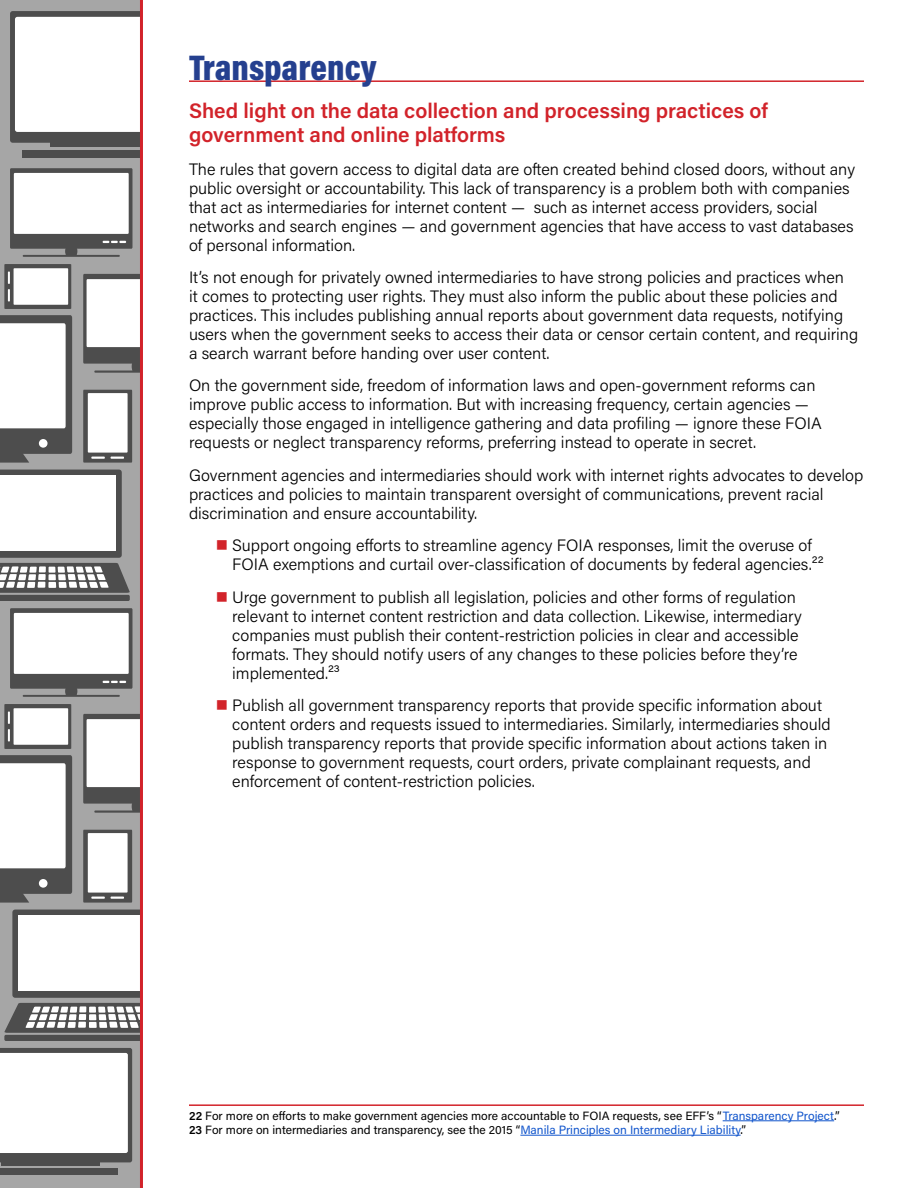
<style>
.page{position:relative;width:918px;height:1188px;background:#fff}
.page>*{position:absolute;margin:0;border:0;box-sizing:border-box;transform-origin:0 0}
.t1{font:900 36px "Acumin Pro Cond";color:#25408f}
.t2{font:600 21px/24.2px "Acumin Pro";color:#d2232a}
.t3{font:300 16.5px/18.9px "Acumin Pro";color:#000}
.t4{font:12px/14.4px "Acumin Pro";color:#000}
.s1{color:#d2232a}
.s2{font-weight:600}
.s3{color:#15c}
</style>
<div class="page">
<div style="left:0;top:0;width:142px;height:1188px;background:#a6a6a6"></div>
<hr style="left:94px;top:811px;width:86px;height:2px;background:#4d4d4d">
<svg style="left:83px;top:714px;width:57px;height:97px;background:#c7c7c7"></svg>
<svg style="left:0;top:755px;width:72px;height:148px;background:#c5c5c5"></svg>
<div style="left:39px;top:879px;width:9px;height:9px;background:#fff;border-radius:50%"></div>
<div style="left:12px;top:910px;width:150px;height:88px;background:#4d4d4d;border-radius:3px"></div>
<div style="left:18px;top:915px;width:139px;height:75px;background:#fff"></div>
<svg style="left:4px;top:1003px;width:136px;height:30px;background:#919191"></svg>
<div style="left:4px;top:1035px;width:166px;height:6px;background:#4d4d4d;border-radius:2px"></div>
<svg style="left:0;top:1048px;width:132px;height:114px;background:#e6e6e6"></svg>
<hr style="left:2px;top:1161px;width:98px;height:4px;background:#4d4d4d">
<div style="left:0;top:1169px;width:117px;height:6px;background:#4d4d4d"></div>
<svg style="left:65px;top:689px;width:12px;height:6px"></svg>
<div style="left:10px;top:608px;width:122px;height:81px;background:#4d4d4d"></div>
<div style="left:14px;top:613px;width:115px;height:61px;background:#fff"></div>
<hr style="left:23px;top:695px;width:97px;height:2px;background:#4d4d4d">
<svg style="left:103px;top:681px;width:23px;height:2px"></svg>
<svg style="left:83px;top:830px;width:49px;height:73px;background:#c6c6c6"></svg>
<svg style="left:4px;top:704px;width:67px;height:45px;background:#c6c6c6"></svg>
<hr style="left:94px;top:371px;width:86px;height:2px;background:#4d4d4d">
<svg style="left:83px;top:274px;width:57px;height:97px;background:#c7c7c7"></svg>
<svg style="left:0;top:315px;width:72px;height:148px;background:#c5c5c5"></svg>
<div style="left:39px;top:439px;width:9px;height:9px;background:#fff;border-radius:50%"></div>
<svg style="left:0;top:470px;width:130px;height:131px;background:#c0c0c0"></svg>
<div style="left:10px;top:11px;width:191px;height:132px;background:#4d4d4d;border-radius:3px"></div>
<div style="left:15px;top:17px;width:181px;height:115px;background:#fff;border-radius:2px"></div>
<div style="left:50px;top:141px;width:114px;height:5px;background:#4d4d4d"></div>
<div style="left:22px;top:150px;width:162px;height:8px;background:#4d4d4d"></div>
<svg style="left:65px;top:249px;width:12px;height:6px"></svg>
<div style="left:10px;top:168px;width:122px;height:81px;background:#4d4d4d"></div>
<div style="left:14px;top:173px;width:115px;height:61px;background:#fff"></div>
<hr style="left:23px;top:255px;width:97px;height:2px;background:#4d4d4d">
<svg style="left:103px;top:241px;width:23px;height:2px"></svg>
<svg style="left:83px;top:390px;width:49px;height:73px;background:#c6c6c6"></svg>
<svg style="left:4px;top:264px;width:67px;height:45px;background:#c6c6c6"></svg>
<div style="left:141px;top:0;width:264px;height:1188px;background:#fff"></div>
<hr style="left:140px;top:0;width:3px;height:1188px;background:#d2232a">
<hr style="left:189px;top:80px;width:675px;height:2px;background:#d2232a">
<hr style="left:189px;top:1104px;width:675px;height:2px;background:#d2232a">
<hr style="left:723px;top:1120px;width:111px;height:1px;background:#15c">
<hr style="left:520px;top:1135px;width:221px;height:1px;background:#15c">
<h1 class="t1" style="left:189px;top:45px;width:189px">Transparency</h1>
<p class="t2" style="left:189px;top:98px;width:581px">Shed light on the data collection and processing practices of government and online platforms</p>
<p class="t3" style="left:189px;top:159px;width:668px">The rules that govern access to digital data are often created behind closed doors, without any public oversight or accountability. This lack of transparency is a problem both with companies that act as intermediaries for internet content — such as internet access providers, social networks and search engines — and government agencies that have access to vast databases of personal information.</p>
<p class="t3" style="left:189px;top:267px;width:671px">It’s not enough for privately owned intermediaries to have strong policies and practices when<br>it comes to protecting user rights. They must also inform the public about these policies and practices. This includes publishing annual reports about government data requests, notifying users when the government seeks to access their data or censor certain content, and requiring a search warrant before handing over user content.</p>
<p class="t3" style="left:189px;top:376px;width:634px">On the government side, freedom of information laws and open-government reforms can improve public access to information. But with increasing frequency, certain agencies — especially those engaged in intelligence gathering and data profiling — ignore these FOIA requests or neglect transparency reforms, preferring instead to operate in secret.</p>
<p class="t3" style="left:189px;top:465px;width:676px">Government agencies and intermediaries should work with internet rights advocates to develop practices and policies to maintain transparent oversight of communications, prevent racial discrimination and ensure accountability.</p>
<p class="t3" style="left:232px;top:535px;width:593px;text-indent:-16px"><span class="s1">■</span> Support ongoing efforts to streamline agency FOIA responses, limit the overuse of<br>FOIA exemptions and curtail over-classification of documents by federal agencies.22</p>
<p class="t3" style="left:232px;top:587px;width:571px;text-indent:-16px"><span class="s1">■</span> Urge government to publish all legislation, policies and other forms of regulation relevant to internet content restriction and data collection. Likewise, intermediary companies must publish their content-restriction policies in clear and accessible formats. They should notify users of any changes to these policies before they’re implemented.23</p>
<p class="t3" style="left:232px;top:695px;width:600px;text-indent:-16px"><span class="s1">■</span> Publish all government transparency reports that provide specific information about content orders and requests issued to intermediaries. Similarly, intermediaries should publish transparency reports that provide specific information about actions taken in response to government requests, court orders, private complainant requests, and enforcement of content-restriction policies.</p>
<p class="t4" style="left:189px;top:1108px;width:652px"><span class="s2">22</span> For more on efforts to make government agencies more accountable to FOIA requests, see EFF’s “<span class="s3">Transparency Project</span>.”<br><span class="s2">23</span> For more on intermediaries and transparency, see the 2015 “<span class="s3">Manila Principles on Intermediary Liability</span>.”</p>
</div>
